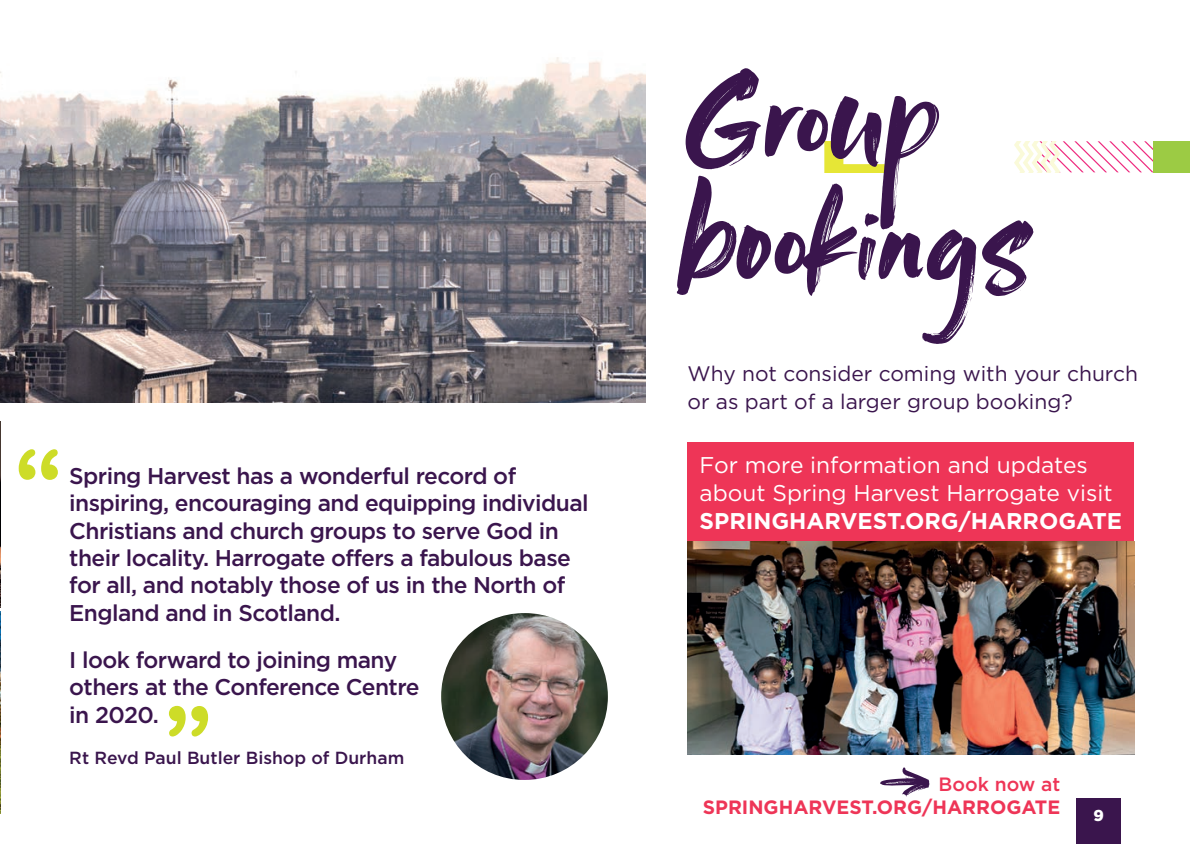
<style>
.page{position:relative;width:1190px;height:844px;background:#fff}
.page>*{position:absolute;margin:0;border:0;box-sizing:border-box;transform-origin:0 0}
.t1{font:97.65px/122.5px "Rocked";color:#3a154d}
.t2{font:500 22.75px/27.3px "Gotham";letter-spacing:-.025em;color:#3a154d}
.t3{font:22.75px/27.8px "Gotham";color:#fff}
.t4{font:700 22.75px "Gotham";color:#fff}
.t5{font:21px/28px "Gotham";color:#3a154d}
.t6{font:700 19.25px "Gotham";color:#ee3557}
.t7{font:500 19.25px "Gotham";color:#ee3557}
.t8{font:500 17.5px "Gotham";color:#3a154d}
.t9{font:900 15.75px "Gotham";color:#fff}
</style>
<div class="page">
<img style="left:0;top:57px;width:645px;height:345px">
<svg style="left:1014px;top:141px;width:176px;height:31px"></svg>
<svg style="left:824px;top:141px;width:64px;height:31px"></svg>
<div style="left:687px;top:442px;width:447px;height:99px;background:#ee3557"></div>
<img style="left:687px;top:541px;width:447px;height:213px">
<img style="left:0;top:611px;width:1px;height:202px">
<svg style="left:19px;top:449px;width:39px;height:30px"></svg>
<svg style="left:169px;top:705px;width:39px;height:31px"></svg>
<img style="left:441px;top:612px;width:167px;height:167px;border-radius:83px">
<img style="left:0;top:421px;width:1px;height:186px">
<div style="left:1076px;top:798px;width:45px;height:45px;background:#3a154d"></div>
<svg style="left:880px;top:767px;width:49px;height:29px"></svg>
<p class="t2" style="left:69px;top:461px;width:521px">Spring Harvest has a wonderful record of inspiring, encouraging and equipping individual Christians and church groups to serve God in their locality. Harrogate offers a fabulous base for all, and notably those of us in the North of England and in Scotland.</p>
<p class="t2" style="left:69px;top:645px;width:352px">I look forward to joining many others at the Conference Centre in 2020.</p>
<p class="t8" style="left:69px;top:747px;width:336px">Rt Revd Paul Butler Bishop of Durham</p>
<h1 class="t1" style="left:685px;top:62px;width:352px">Group<br>b kings</h1>
<p class="t5" style="left:687px;top:359px;width:452px">Why not consider coming with your church or as part of a larger group booking?</p>
<p class="t3" style="left:699px;top:450px;width:414px">For more information and updates about Spring Harvest Harrogate visit</p>
<p class="t4" style="left:699px;top:507px;width:424px">SPRINGHARVEST.ORG/HARROGATE</p>
<p class="t7" style="left:938px;top:772px;width:123px">Book now at</p>
<p class="t6" style="left:703px;top:795px;width:359px">SPRINGHARVEST.ORG/HARROGATE</p>
<p class="t9" style="left:1093px;top:806px;width:12px">9</p>
</div>
